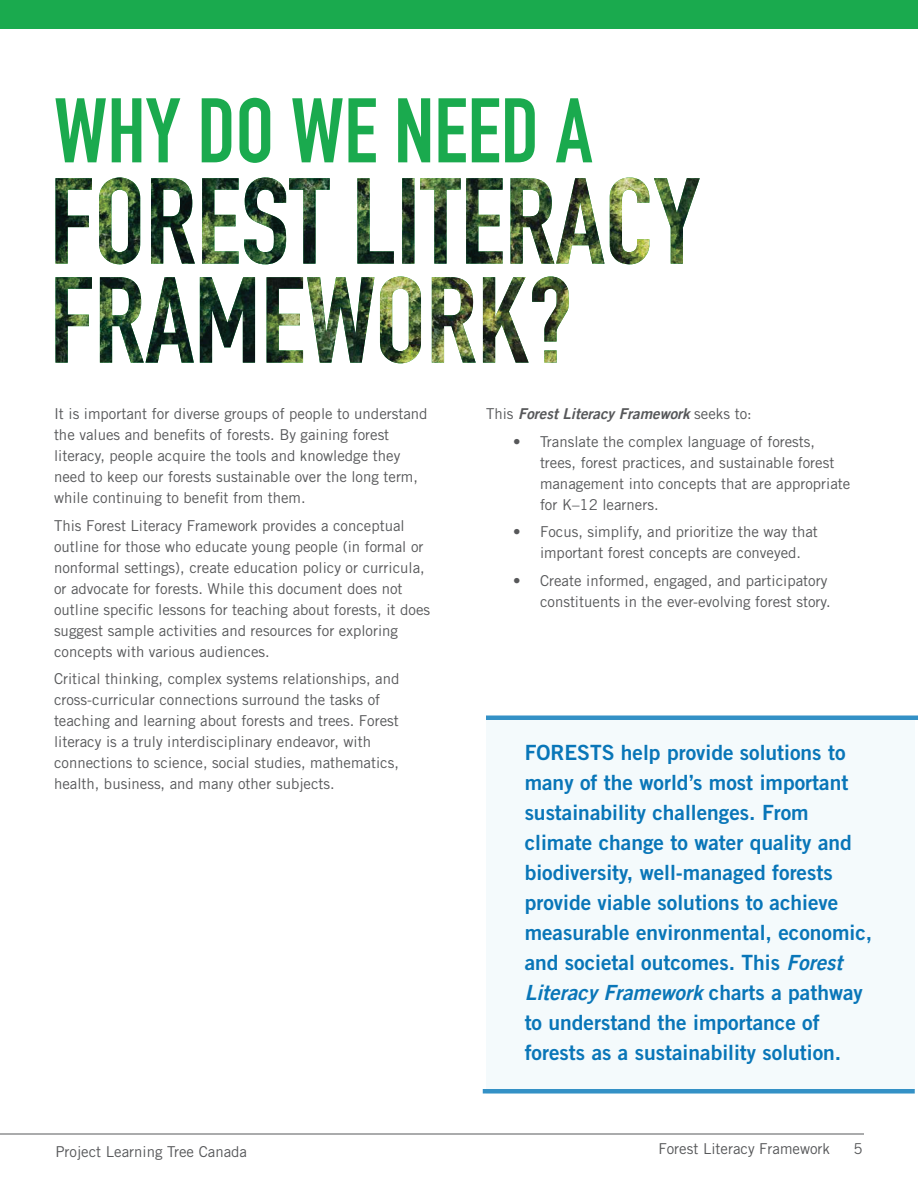
<style>
.page{position:relative;width:918px;height:1188px;background:#fff}
.page>*{position:absolute;margin:0;border:0;box-sizing:border-box;transform-origin:0 0}
.t1{font:700 90px "DIN Condensed";color:#1aaa4e}
.t2{font:21px/30px "Trade Gothic Bold Two";color:#0976b8}
.t3{font:21px "Trade Gothic LT Pro Bd 2 Obl";color:#0976b8}
.t4{font:15px/21px "Trade Gothic";color:#57585a}
.t5{font:15px "Trade Gothic LT Pro Bd 2 Obl";color:#57585a}
.s1{font-family:"Trade Gothic"}
.s2{font-family:"Trade Gothic LT Pro Bd 2 Obl"}
.s3{font-family:"Trade Gothic Bold Two"}
</style>
<div class="page">
<div style="left:0;top:0;width:918px;height:28px;background:#1aaa4e"></div>
<hr style="left:0;top:1134px;width:864px;height:1px;background:#57585a">
<div style="left:486px;top:716px;width:429px;height:378px;background:#f4fafc"></div>
<img style="left:56px;top:276px;width:513px;height:87px">
<hr style="left:486px;top:716px;width:432px;height:4px;background:#3491c6">
<svg style="left:56px;top:178px;width:36px;height:86px"></svg>
<img style="left:99px;top:177px;width:601px;height:87px">
<div style="left:483px;top:1089px;width:432px;height:5px;background:#3491c6"></div>
<h1 class="t1" style="left:54px;top:98px;width:540px">WHY DO WE NEED A</h1>
<p class="t4" style="left:54px;top:404px;width:375px">It is important for diverse groups of people to understand the values and benefits of forests. By gaining forest literacy, people acquire the tools and knowledge they need to keep our forests sustainable over the long term, while continuing to benefit from them.</p>
<p class="t4" style="left:54px;top:516px;width:378px">This Forest Literacy Framework provides a conceptual outline for those who educate young people (in formal or nonformal settings), create education policy or curricula, or advocate for forests. While this document does not outline specific lessons for teaching about forests, it does suggest sample activities and resources for exploring concepts with various audiences.</p>
<p class="t4" style="left:54px;top:670px;width:347px">Critical thinking, complex systems relationships, and cross-curricular connections surround the tasks of teaching and learning about forests and trees. Forest literacy is a truly interdisciplinary endeavor, with connections to science, social studies, mathematics, health, business, and many other subjects.</p>
<p class="t5" style="left:486px;top:408px;width:267px"><span class="s1">This</span> Forest Literacy Framework <span class="s1">seeks to:</span></p>
<p class="t4" style="left:540px;top:432px;width:312px;text-indent:-27px">• Translate the complex language of forests, trees, forest practices, and sustainable forest management into concepts that are appropriate for K–12 learners.</p>
<p class="t4" style="left:540px;top:523px;width:279px;text-indent:-27px">• Focus, simplify, and prioritize the way that important forest concepts are conveyed.</p>
<p class="t4" style="left:513px;top:572px;width:319px;text-align:right">• Create informed, engaged, and participatory constituents in the ever-evolving forest story.</p>
<p class="t2" style="left:525px;top:739px;width:349px">FORESTS help provide solutions to many of the world’s most important sustainability challenges. From climate change to water quality and biodiversity, well-managed forests provide viable solutions to achieve measurable environmental, economic, and societal outcomes. This <span class="s2">Forest</span></p>
<h2 class="t3" style="left:525px;top:985px;width:340px">Literacy Framework <span class="s3">charts a pathway</span></h2>
<h2 class="t2" style="left:525px;top:1009px;width:318px">to understand the importance of forests as a sustainability solution.</h2>
<p class="t4" style="left:56px;top:1143px;width:193px">Project Learning Tree Canada</p>
<p class="t4" style="left:658px;top:1140px;width:173px">Forest Literacy Framework</p>
<p class="t4" style="left:853px;top:1140px;width:11px">5</p>
</div>
